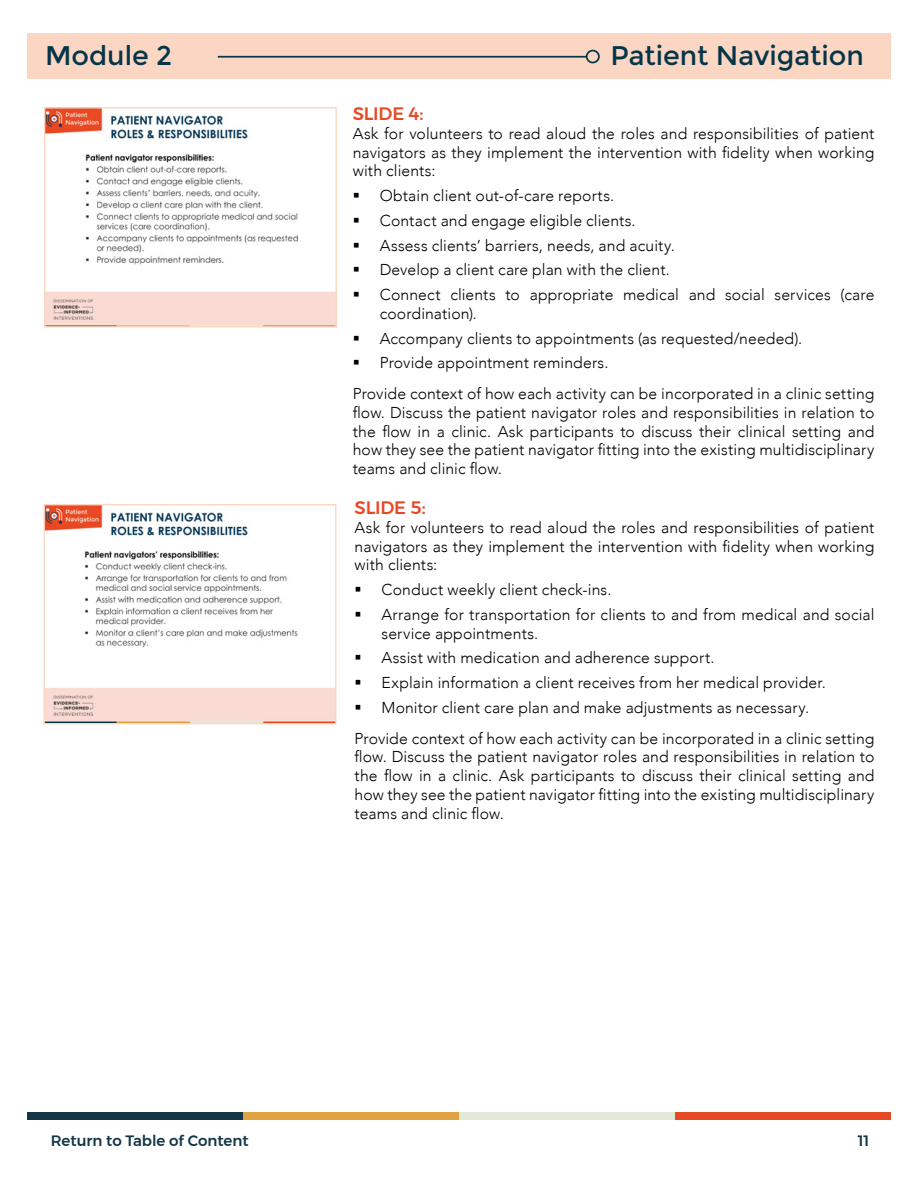
<style>
.page{position:relative;width:918px;height:1188px;background:#fff}
.page>*{position:absolute;margin:0;border:0;box-sizing:border-box;transform-origin:0 0}
.t1{font:27px "Montserrat";color:#053548}
.t2{font:500 18px "Montserrat";letter-spacing:-.01em;color:#e84925}
.t3{font:300 15.75px/18.8px "Avenir";letter-spacing:.005em;color:#000;text-align:justify}
.t4{font:500 15px "Montserrat";letter-spacing:-.005em;color:#143647}
</style>
<div class="page">
<div style="left:27px;top:33px;width:864px;height:45px;background:#fbd7c3"></div>
<div style="left:27px;top:1112px;width:216px;height:8px;background:#143647"></div>
<div style="left:243px;top:1112px;width:216px;height:8px;background:#e1a241"></div>
<div style="left:459px;top:1112px;width:216px;height:8px;background:#e1ead8"></div>
<div style="left:675px;top:1112px;width:216px;height:8px;background:#e84925"></div>
<hr style="left:218px;top:56px;width:368px;height:2px;background:#053548">
<div style="left:586px;top:50px;width:14px;height:13px;border:2px solid #053548;border-radius:50%"></div>
<img style="left:46px;top:109px;width:289px;height:217px">
<div style="left:44px;top:107px;width:293px;height:221px;border:1px solid #fbd7c3"></div>
<img style="left:46px;top:506px;width:289px;height:216px">
<div style="left:44px;top:504px;width:293px;height:220px;border:1px solid #fbd7c3"></div>
<h1 class="t1" style="left:45px;top:39px;width:129px">Module 2</h1>
<h1 class="t1" style="left:611px;top:39px;width:255px">Patient Navigation</h1>
<p class="t2" style="left:353px;top:100px;width:72px">SLIDE 4:</p>
<p class="t3" style="left:353px;top:124px;width:523px">Ask for volunteers to read aloud the roles and responsibilities of patient navigators as they implement the intervention with fidelity when working with clients:</p>
<p class="t3" style="left:353px;top:186px;width:263px">▪ Obtain client out-of-care reports.</p>
<p class="t3" style="left:353px;top:211px;width:284px">▪ Contact and engage eligible clients.</p>
<p class="t3" style="left:353px;top:236px;width:324px">▪ Assess clients’ barriers, needs, and acuity.</p>
<p class="t3" style="left:353px;top:260px;width:318px">▪ Develop a client care plan with the client.</p>
<p class="t3" style="left:380px;top:285px;width:496px;text-indent:-27px">▪ Connect clients to appropriate medical and social services (care coordination).</p>
<p class="t3" style="left:353px;top:329px;width:451px">▪ Accompany clients to appointments (as requested/needed).</p>
<p class="t3" style="left:353px;top:353px;width:257px">▪ Provide appointment reminders.</p>
<p class="t3" style="left:353px;top:384px;width:523px">Provide context of how each activity can be incorporated in a clinic setting flow. Discuss the patient navigator roles and responsibilities in relation to the flow in a clinic. Ask participants to discuss their clinical setting and how they see the patient navigator fitting into the existing multidisciplinary teams and clinic flow.</p>
<p class="t2" style="left:355px;top:494px;width:73px">SLIDE 5:</p>
<p class="t3" style="left:355px;top:518px;width:521px">Ask for volunteers to read aloud the roles and responsibilities of patient navigators as they implement the intervention with fidelity when working with clients:</p>
<p class="t3" style="left:355px;top:580px;width:258px">▪ Conduct weekly client check-ins.</p>
<p class="t3" style="left:382px;top:605px;width:494px;text-indent:-27px">▪ Arrange for transportation for clients to and from medical and social service appointments.</p>
<p class="t3" style="left:355px;top:649px;width:361px">▪ Assist with medication and adherence support.</p>
<p class="t3" style="left:355px;top:673px;width:473px">▪ Explain information a client receives from her medical provider.</p>
<p class="t3" style="left:355px;top:698px;width:456px">▪ Monitor client care plan and make adjustments as necessary.</p>
<p class="t3" style="left:355px;top:729px;width:521px">Provide context of how each activity can be incorporated in a clinic setting flow. Discuss the patient navigator roles and responsibilities in relation to the flow in a clinic. Ask participants to discuss their clinical setting and how they see the patient navigator fitting into the existing multidisciplinary teams and clinic flow.</p>
<p class="t4" style="left:51px;top:1129px;width:199px">Return to Table of Content</p>
<p class="t4" style="left:858px;top:1129px;width:13px">11</p>
</div>
